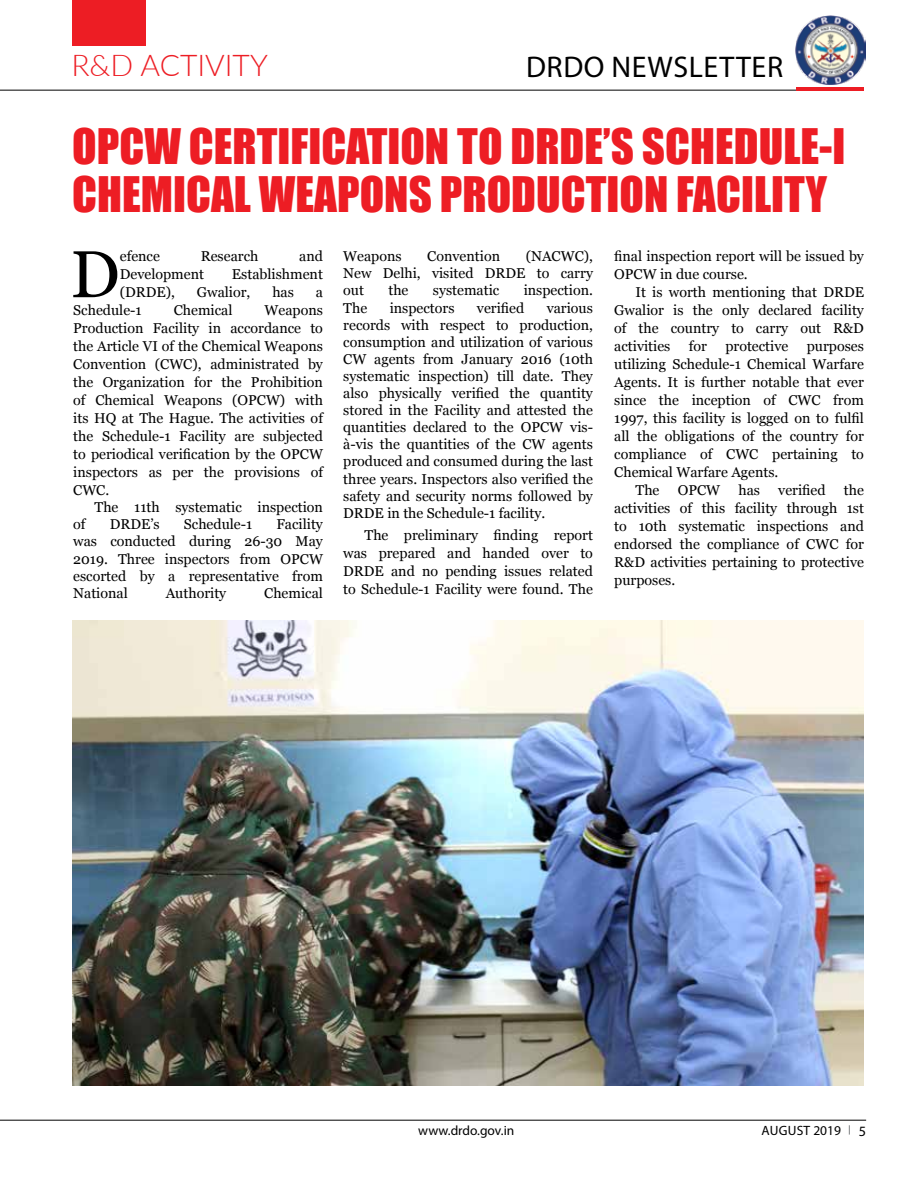
<style>
.page{position:relative;width:918px;height:1188px;background:#fff}
.page>*{position:absolute;margin:0;border:0;box-sizing:border-box;transform-origin:0 0}
.t1{font:66.15px "Georgia";color:#000}
.t2{font:45px/48px "Impact";color:#ed1d24}
.t3{font:30px "Myriad Pro";letter-spacing:.02em;color:#000}
.t4{font:300 30px "Lato";color:#ed1d24}
.t5{font:14.25px/18px "Georgia";color:#000;text-align:justify}
.t6{font:13.5px "Myriad Pro";color:#000}
.s1{font-size:14.25px}
</style>
<div class="page">
<hr style="left:0;top:90px;width:864px;height:1px;background:#000">
<hr style="left:0;top:1120px;width:866px;height:1px;background:#000">
<div style="left:72px;top:0;width:74px;height:46px;background:#ed1d24"></div>
<hr style="left:796px;top:87px;width:68px;height:3px;background:#ed1d24">
<img style="left:796px;top:15px;width:69px;height:69px">
<img style="left:72px;top:620px;width:792px;height:466px">
<h3 class="t4" style="left:71px;top:44px;width:198px">R&amp;D Activity</h3>
<h3 class="t3" style="left:526px;top:48px;width:256px">DRDO newsletter</h3>
<h2 class="t2" style="left:72px;top:121px;width:771px">OPCW CERTIFICATION TO DRDE’S SCHEDULE-I<br>CHEMICAL WEAPONS PRODUCTION FACILITY</h2>
<p class="t5" style="left:343px;top:247px;width:60px">Weapons</p>
<p class="t5" style="left:427px;top:247px;width:74px">Convention</p>
<p class="t5" style="left:614px;top:247px;width:251px">final inspection report will be issued by<br>OPCW in due course.</p>
<p class="t5" style="left:614px;top:283px;width:251px;text-indent:21px">It is worth mentioning that DRDE Gwalior is the only declared facility of the country to carry out R&amp;D activities</p>
<h1 class="t1" style="left:70px;top:237px;width:51px">D</h1>
<p class="t5" style="left:120px;top:247px;width:42px">efence</p>
<p class="t5" style="left:201px;top:247px;width:59px">Research</p>
<p class="t5" style="left:299px;top:247px;width:25px">and</p>
<p class="t5" style="left:343px;top:248px;width:251px;line-height:17.1px;text-indent:183px">(NACWC), New Delhi, visited DRDE to carry out</p>
<p class="t5" style="left:120px;top:265px;width:86px">Development</p>
<p class="t5" style="left:232px;top:265px;width:93px">Establishment</p>
<p class="t5" style="left:120px;top:283px;width:57px">(DRDE),</p>
<p class="t5" style="left:197px;top:283px;width:55px">Gwalior,</p>
<p class="t5" style="left:272px;top:283px;width:23px">has</p>
<p class="t5" style="left:316px;top:283px;width:9px">a</p>
<p class="t5" style="left:73px;top:301px;width:70px">Schedule-1</p>
<p class="t5" style="left:174px;top:301px;width:60px">Chemical</p>
<p class="t5" style="left:388px;top:281px;width:22px">the</p>
<p class="t5" style="left:433px;top:281px;width:68px">systematic</p>
<p class="t5" style="left:524px;top:281px;width:71px">inspection.</p>
<p class="t5" style="left:343px;top:299px;width:25px">The</p>
<p class="t5" style="left:390px;top:299px;width:66px">inspectors</p>
<p class="t5" style="left:477px;top:299px;width:49px">verified</p>
<p class="t5" style="left:343px;top:299px;width:251px;line-height:17.1px;text-indent:203px">various records with respect to production, consumption and utilization of various CW agents from January 2016 (10th systematic inspection) till date. They also physically verified the quantity stored in the Facility and attested the quantities declared to the OPCW vis&shy;à-vis the quantities of the CW agents produced and consumed during the last three years. Inspectors also verified the safety and security norms followed by DRDE in the Schedule-1 facility.</p>
<p class="t5" style="left:343px;top:526px;width:251px;text-indent:21px">The preliminary finding report was prepared and handed over to DRDE and no pending issues related to Schedule-1 Facility were found. The</p>
<p class="t5" style="left:73px;top:301px;width:251px;text-indent:191px">Weapons Production Facility in accordance to the Article VI of the Chemical Weapons Convention (CWC), administrated by the Organization for the Prohibition of Chemical Weapons (OPCW) with its HQ at The Hague. The activities of the Schedule-1 Facility are subjected to periodical verification by the OPCW inspectors as per the provisions of CWC.</p>
<p class="t5" style="left:95px;top:498px;width:230px">The 11th systematic inspection</p>
<p class="t5" style="left:73px;top:515px;width:14px">of</p>
<p class="t5" style="left:110px;top:515px;width:52px">DRDE’s</p>
<p class="t5" style="left:184px;top:515px;width:70px">Schedule-1</p>
<p class="t5" style="left:689px;top:337px;width:20px">for</p>
<p class="t5" style="left:725px;top:337px;width:64px">protective</p>
<p class="t5" style="left:807px;top:337px;width:59px">purposes</p>
<p class="t5" style="left:614px;top:355px;width:251px">utilizing Schedule-1 Chemical Warfare</p>
<p class="t5" style="left:614px;top:373px;width:251px">Agents. It is further notable that ever</p>
<p class="t5" style="left:614px;top:391px;width:251px">since the inception of CWC from</p>
<p class="t5" style="left:614px;top:409px;width:251px">1997, this facility is logged on to fulfil</p>
<p class="t5" style="left:614px;top:427px;width:251px">all the obligations of the country for</p>
<p class="t5" style="left:614px;top:445px;width:251px">compliance of CWC pertaining to</p>
<p class="t5" style="left:614px;top:463px;width:166px">Chemical Warfare Agents.</p>
<p class="t5" style="left:636px;top:481px;width:25px">The</p>
<p class="t5" style="left:678px;top:481px;width:44px">OPCW</p>
<p class="t5" style="left:738px;top:481px;width:23px">has</p>
<p class="t5" style="left:778px;top:481px;width:49px">verified</p>
<p class="t5" style="left:614px;top:481px;width:251px;text-indent:230px">the activities of this facility through 1st to 10th systematic inspections and endorsed the compliance of CWC for R&amp;D activities pertaining to protective purposes.</p>
<p class="t5" style="left:73px;top:516px;width:251px;line-height:17.1px;text-indent:203px">Facility was conducted during 26-30 May 2019. Three inspectors from OPCW escorted by a representative from National</p>
<p class="t5" style="left:166px;top:584px;width:62px">Authority</p>
<p class="t5" style="left:264px;top:584px;width:60px">Chemical</p>
<p class="t6" style="left:418px;top:1123px;width:98px">www.drdo.gov.in</p>
<p class="t6" style="left:762px;top:1123px;width:106px">AUGUST 2019 <span class="s1">5</span></p>
</div>
